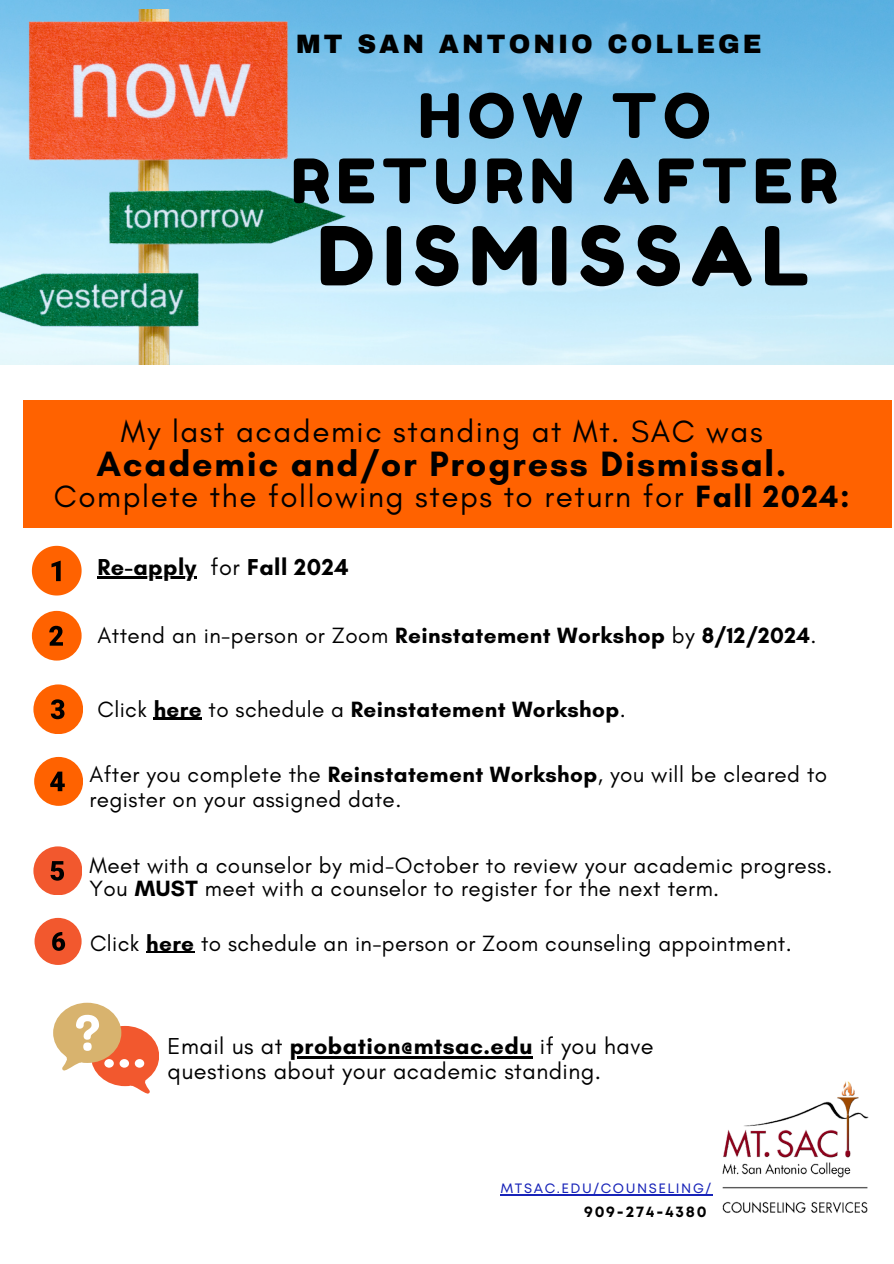
<style>
.page{position:relative;width:894px;height:1264px;background:#fff}
.page>*{position:absolute;margin:0;border:0;box-sizing:border-box;transform-origin:0 0}
.t1{font:81.15px "Fredoka One";letter-spacing:.11em;color:#000}
.t2{font:61.2px/65.2px "Fredoka One";letter-spacing:.11em;color:#000;text-align:center}
.t3{font:700 35.85px "Glacial Indifference";letter-spacing:.05em;color:#000}
.t4{font:31.35px "Glacial Indifference";letter-spacing:.05em;color:#000}
.t5{font:900 25.95px "Archivo";letter-spacing:.115em;color:#000}
.t6{font:700 23.4px "Glacial Indifference";letter-spacing:.02em;color:#000}
.t7{font:23.4px "Glacial Indifference";letter-spacing:.02em;color:#000}
.t8{font:22.5px/24.8px "Glacial Indifference";letter-spacing:.02em;color:#000}
.t9{font:700 22.5px "Glacial Indifference";letter-spacing:.02em;color:#000}
.t10{font:700 15.45px "Mont";letter-spacing:.115em;color:#000}
.t11{font:13.5px "Mont";letter-spacing:.115em;color:#1723b8}
.s1{font-weight:700}
.s2{font-weight:400}
</style>
<div class="page">
<img style="left:0;top:0;width:893px;height:364px">
<div style="left:138px;top:400px;width:753px;height:127px;background:#ff6200"></div>
<div style="left:23px;top:400px;width:127px;height:127px;background:#ff6200"></div>
<svg style="left:32px;top:546px;width:49px;height:49px"></svg>
<div style="left:32px;top:611px;width:49px;height:49px;background:#ff6200;border-radius:50%"></div>
<svg style="left:49px;top:625px;width:14px;height:20px"></svg>
<div style="left:33px;top:684px;width:50px;height:50px;background:#ff6200;border-radius:50%"></div>
<svg style="left:51px;top:699px;width:13px;height:20px"></svg>
<div style="left:34px;top:757px;width:49px;height:48px;background:#ff6200;border-radius:50%"></div>
<svg style="left:50px;top:771px;width:15px;height:20px"></svg>
<img style="left:0;top:9px;width:514px;height:355px">
<img style="left:722px;top:1081px;width:146px;height:132px">
<div style="left:33px;top:846px;width:49px;height:48px;background:#f2582e;border-radius:50%"></div>
<svg style="left:51px;top:861px;width:13px;height:19px"></svg>
<div style="left:34px;top:917px;width:48px;height:47px;background:#f2582e;border-radius:50%"></div>
<svg style="left:52px;top:932px;width:13px;height:18px"></svg>
<div style="left:91px;top:1025px;width:68px;height:61px;background:#f2582e;border-radius:50%"></div>
<div style="left:53px;top:1002px;width:68px;height:60px;background:#d8b36e;border-radius:50%"></div>
<svg style="left:61px;top:1014px;width:38px;height:56px"></svg>
<svg style="left:131px;top:1076px;width:19px;height:17px"></svg>
<div style="left:104px;top:1059px;width:10px;height:8px;background:#fff;border-radius:50%"></div>
<div style="left:119px;top:1059px;width:10px;height:8px;background:#fff;border-radius:50%"></div>
<div style="left:135px;top:1059px;width:9px;height:8px;background:#fff;border-radius:50%"></div>
<hr style="left:97px;top:577px;width:100px;height:2px;background:#000">
<hr style="left:500px;top:1194px;width:212px;height:1px;background:#1723b8">
<hr style="left:154px;top:717px;width:48px;height:3px;background:#000">
<hr style="left:146px;top:951px;width:48px;height:1px;background:#000">
<hr style="left:289px;top:1056px;width:244px;height:2px;background:#000">
<p class="t5" style="left:296px;top:30px;width:467px">MT SAN ANTONIO COLLEGE</p>
<h3 class="t2" style="left:291px;top:83px;width:547px">HOW TO<br>RETURN AFTER</h3>
<h3 class="t1" style="left:317px;top:206px;width:493px">DISMISSAL</h3>
<h3 class="t4" style="left:121px;top:412px;width:643px">My last academic standing at Mt. SAC was</h3>
<h3 class="t3" style="left:96px;top:442px;width:691px">Academic and/or Progress Dismissal.</h3>
<h3 class="t4" style="left:54px;top:477px;width:797px">Complete the following steps to return for <span class="s1">Fall 2024:</span></h3>
<h1 class="t6" style="left:97px;top:552px;width:252px">Re-apply <span class="s2">for</span> Fall 2024</h1>
<p class="t9" style="left:97px;top:622px;width:720px"><span class="s2">Attend an in-person or Zoom</span> Reinstatement Workshop <span class="s2">by</span> 8/12/2024<span class="s2">.</span></p>
<p class="t9" style="left:97px;top:695px;width:529px"><span class="s2">Click</span> here <span class="s2">to schedule a</span> Reinstatement Workshop<span class="s2">.</span></p>
<p class="t8" style="left:89px;top:762px;width:739px">After you complete the <span class="s1">Reinstatement Workshop</span>, you will be cleared to register on your assigned date.</p>
<p class="t8" style="left:89px;top:852px;width:744px;line-height:23.7px">Meet with a counselor by mid-October to review your academic progress.<br>You <span class="s1">MUST</span> meet with a counselor to register for the next term.</p>
<h5 class="t8" style="left:90px;top:930px;width:703px">Click <span class="s1">here</span> to schedule an in-person or Zoom counseling appointment.</h5>
<p class="t6" style="left:168px;top:1031px;width:487px"><span class="s2">Email us at</span> probation@mtsac.edu <span class="s2">if you have</span></p>
<h5 class="t7" style="left:168px;top:1056px;width:435px">questions about your academic standing.</h5>
<h5 class="t11" style="left:500px;top:1183px;width:212px">MTSAC.EDU/COUNSELING/</h5>
<h4 class="t10" style="left:584px;top:1205px;width:124px">909-274-4380</h4>
</div>
